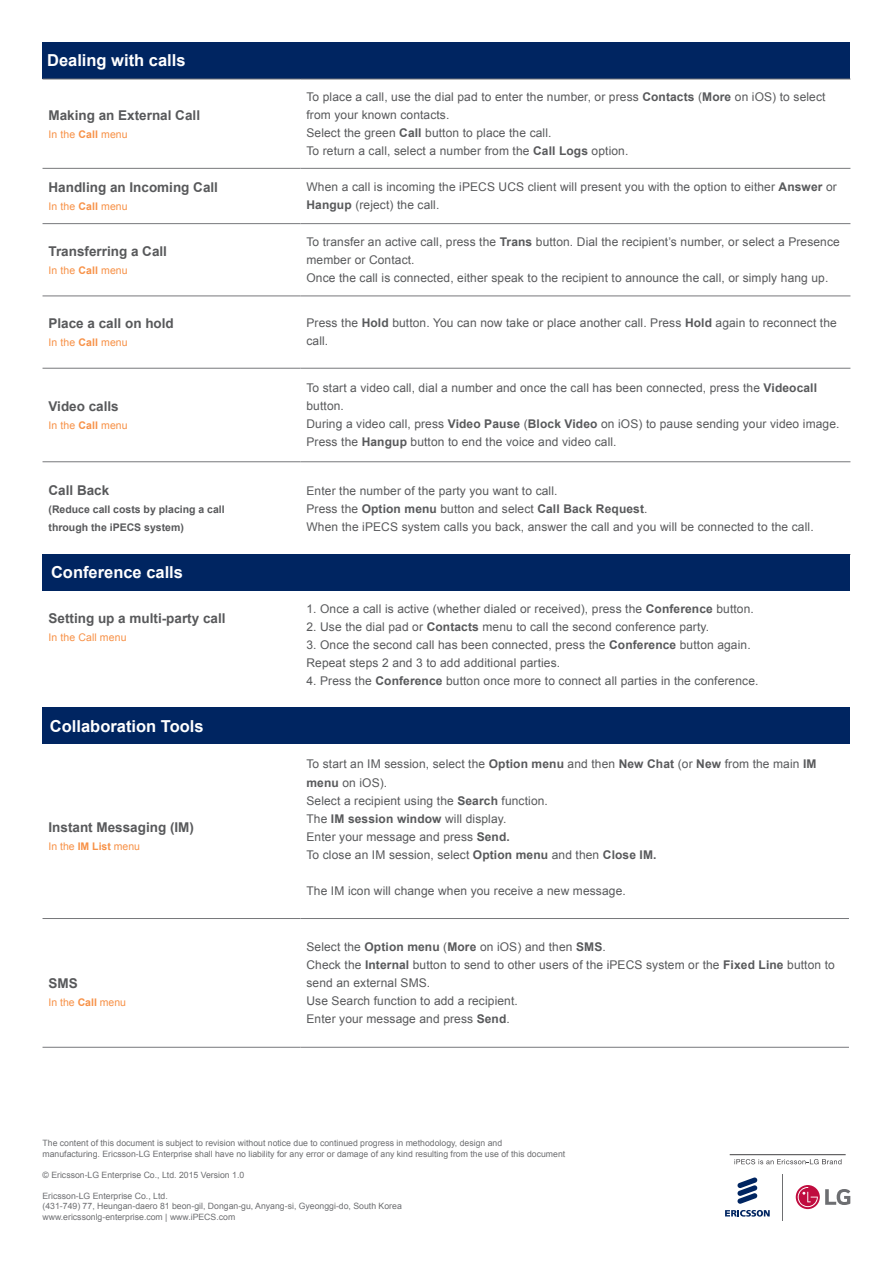
<style>
.page{position:relative;width:893px;height:1263px;background:#fff}
.page>*{position:absolute;margin:0;border:0;box-sizing:border-box;transform-origin:0 0}
.t1{font:700 16.5px "Arial";color:#fff}
.t2{font:700 13.5px "Arial";color:#58595b}
.t3{font:12px/18px "Arial";letter-spacing:.01em;color:#58595b}
.t4{font:10.5px "Arial";letter-spacing:.01em;color:#f79147}
.t5{font:700 10.5px/18px "Arial";color:#58595b}
.t6{font:8.7px/10.5px "Arial";color:#6d6e71}
.s1{font-weight:700}
</style>
<div class="page">
<hr style="left:43px;top:918px;width:257px;height:1px;background:#77787b">
<hr style="left:300px;top:918px;width:549px;height:1px;background:#77787b">
<hr style="left:43px;top:1047px;width:257px;height:1px;background:#77787b">
<hr style="left:300px;top:1047px;width:549px;height:1px;background:#77787b">
<div style="left:43px;top:43px;width:807px;height:36px;background:#002561"></div>
<div style="left:43px;top:708px;width:807px;height:36px;background:#002561"></div>
<hr style="left:43px;top:79px;width:257px;height:1px;background:#77787b">
<hr style="left:300px;top:79px;width:550px;height:1px;background:#77787b">
<hr style="left:43px;top:168px;width:257px;height:1px;background:#77787b">
<hr style="left:300px;top:168px;width:550px;height:1px;background:#77787b">
<hr style="left:43px;top:223px;width:257px;height:1px;background:#77787b">
<hr style="left:300px;top:223px;width:550px;height:1px;background:#77787b">
<hr style="left:43px;top:296px;width:257px;height:1px;background:#77787b">
<hr style="left:300px;top:296px;width:550px;height:1px;background:#77787b">
<hr style="left:43px;top:368px;width:257px;height:1px;background:#77787b">
<hr style="left:300px;top:368px;width:550px;height:1px;background:#77787b">
<hr style="left:43px;top:461px;width:257px;height:1px;background:#77787b">
<hr style="left:300px;top:461px;width:550px;height:1px;background:#77787b">
<div style="left:43px;top:554px;width:807px;height:36px;background:#002561"></div>
<svg style="left:734px;top:1159px;width:107px;height:5px"></svg>
<hr style="left:730px;top:1154px;width:116px;height:1px;background:#414042">
<svg style="left:725px;top:1177px;width:45px;height:40px"></svg>
<svg style="left:796px;top:1185px;width:24px;height:24px"></svg>
<svg style="left:825px;top:1189px;width:25px;height:16px"></svg>
<svg style="left:798px;top:1187px;width:20px;height:20px"></svg>
<hr style="left:782px;top:1174px;width:1px;height:46px;background:#6e6f71">
<h1 class="t1" style="left:47px;top:49px;width:140px">Dealing with calls</h1>
<p class="t2" style="left:49px;top:106px;width:153px">Making an External Call</p>
<p class="t4" style="left:49px;top:127px;width:81px">In the <span class="s1">Call</span> menu</p>
<p class="t2" style="left:49px;top:178px;width:171px">Handling an Incoming Call</p>
<p class="t4" style="left:49px;top:199px;width:81px">In the <span class="s1">Call</span> menu</p>
<p class="t2" style="left:49px;top:242px;width:120px">Transferring a Call</p>
<p class="t4" style="left:49px;top:263px;width:81px">In the <span class="s1">Call</span> menu</p>
<p class="t2" style="left:49px;top:314px;width:127px">Place a call on hold</p>
<p class="t4" style="left:49px;top:335px;width:81px">In the <span class="s1">Call</span> menu</p>
<p class="t2" style="left:49px;top:397px;width:72px">Video calls</p>
<p class="t4" style="left:49px;top:418px;width:81px">In the <span class="s1">Call</span> menu</p>
<p class="t2" style="left:49px;top:481px;width:62px">Call Back</p>
<p class="t5" style="left:49px;top:501px;width:178px">(Reduce call costs by placing a call through the iPECS system)</p>
<h1 class="t1" style="left:51px;top:561px;width:134px">Conference calls</h1>
<p class="t2" style="left:49px;top:609px;width:179px">Setting up a multi-party call</p>
<p class="t4" style="left:49px;top:630px;width:80px">In the Call menu</p>
<h1 class="t1" style="left:50px;top:716px;width:155px">Collaboration Tools</h1>
<p class="t2" style="left:49px;top:818px;width:147px">Instant Messaging (IM)</p>
<p class="t4" style="left:49px;top:839px;width:93px">In the <span class="s1">IM List</span> menu</p>
<p class="t2" style="left:49px;top:974px;width:31px">SMS</p>
<p class="t4" style="left:49px;top:995px;width:79px">In the <span class="s1">Call</span> menu</p>
<p class="t3" style="left:306px;top:88px;width:520px">To place a call, use the dial pad to enter the number, or press <span class="s1">Contacts</span> (<span class="s1">More</span> on iOS) to select from your known contacts.<br>Select the green <span class="s1">Call</span> button to place the call.<br>To return a call, select a number from the <span class="s1">Call Logs</span> option.</p>
<p class="t3" style="left:306px;top:178px;width:532px">When a call is incoming the iPECS UCS client will present you with the option to either <span class="s1">Answer</span> or<br><span class="s1">Hangup</span> (reject) the call.</p>
<p class="t3" style="left:306px;top:233px;width:535px">To transfer an active call, press the <span class="s1">Trans</span> button. Dial the recipient’s number, or select a Presence member or Contact.<br>Once the call is connected, either speak to the recipient to announce the call, or simply hang up.</p>
<p class="t3" style="left:306px;top:314px;width:532px">Press the <span class="s1">Hold</span> button. You can now take or place another call. Press <span class="s1">Hold</span> again to reconnect the call.</p>
<p class="t3" style="left:306px;top:379px;width:534px">To start a video call, dial a number and once the call has been connected, press the <span class="s1">Videocall </span>button.<br>During a video call, press <span class="s1">Video Pause</span> (<span class="s1">Block Video</span> on iOS) to pause sending your video image.<br>Press the <span class="s1">Hangup</span> button to end the voice and video call.</p>
<p class="t3" style="left:306px;top:481px;width:509px">Enter the number of the party you want to call.<br>Press the <span class="s1">Option menu</span> button and select <span class="s1">Call Back Request</span>.<br>When the iPECS system calls you back, answer the call and you will be connected to the call.</p>
<p class="t3" style="left:306px;top:600px;width:449px">1. Once a call is active (whether dialed or received), press the <span class="s1">Conference</span> button.</p>
<p class="t3" style="left:306px;top:618px;width:404px">2. Use the dial pad or <span class="s1">Contacts</span> menu to call the second conference party.</p>
<p class="t3" style="left:306px;top:636px;width:446px">3. Once the second call has been connected, press the <span class="s1">Conference</span> button again.<br>Repeat steps 2 and 3 to add additional parties.</p>
<p class="t3" style="left:306px;top:672px;width:453px">4. Press the <span class="s1">Conference</span> button once more to connect all parties in the conference.</p>
<p class="t3" style="left:306px;top:755px;width:512px">To start an IM session, select the <span class="s1">Option menu</span> and then <span class="s1">New Chat</span> (or <span class="s1">New</span> from the main <span class="s1">IM menu</span> on iOS).<br>Select a recipient using the <span class="s1">Search</span> function.<br>The <span class="s1">IM session window</span> will display.<br>Enter your message and press <span class="s1">Send.<br></span>To close an IM session, select <span class="s1">Option menu</span> and then <span class="s1">Close IM.</span></p>
<p class="t3" style="left:306px;top:881px;width:321px">The IM icon will change when you receive a new message.</p>
<p class="t3" style="left:306px;top:938px;width:530px">Select the <span class="s1">Option menu</span> (<span class="s1">More</span> on iOS) and then <span class="s1">SMS</span>.<br>Check the <span class="s1">Internal</span> button to send to other users of the iPECS system or the <span class="s1">Fixed Line</span> button to send an external SMS.<br>Use Search function to add a recipient.<br>Enter your message and press <span class="s1">Send</span>.</p>
<p class="t6" style="left:43px;top:1138px;width:524px">The content of this document is subject to revision without notice due to continued progress in methodology, design and<br>manufacturing. Ericsson-LG Enterprise shall have no liability for any error or damage of any kind resulting from the use of this document</p>
<p class="t6" style="left:43px;top:1170px;width:203px">© Ericsson-LG Enterprise Co., Ltd. 2015 Version 1.0</p>
<p class="t6" style="left:43px;top:1191px;width:361px">Ericsson-LG Enterprise Co., Ltd.<br>(431-749) 77, Heungan-daero 81 beon-gil, Dongan-gu, Anyang-si, Gyeonggi-do, South Korea www.ericssonlg-enterprise.com | www.iPECS.com</p>
</div>
